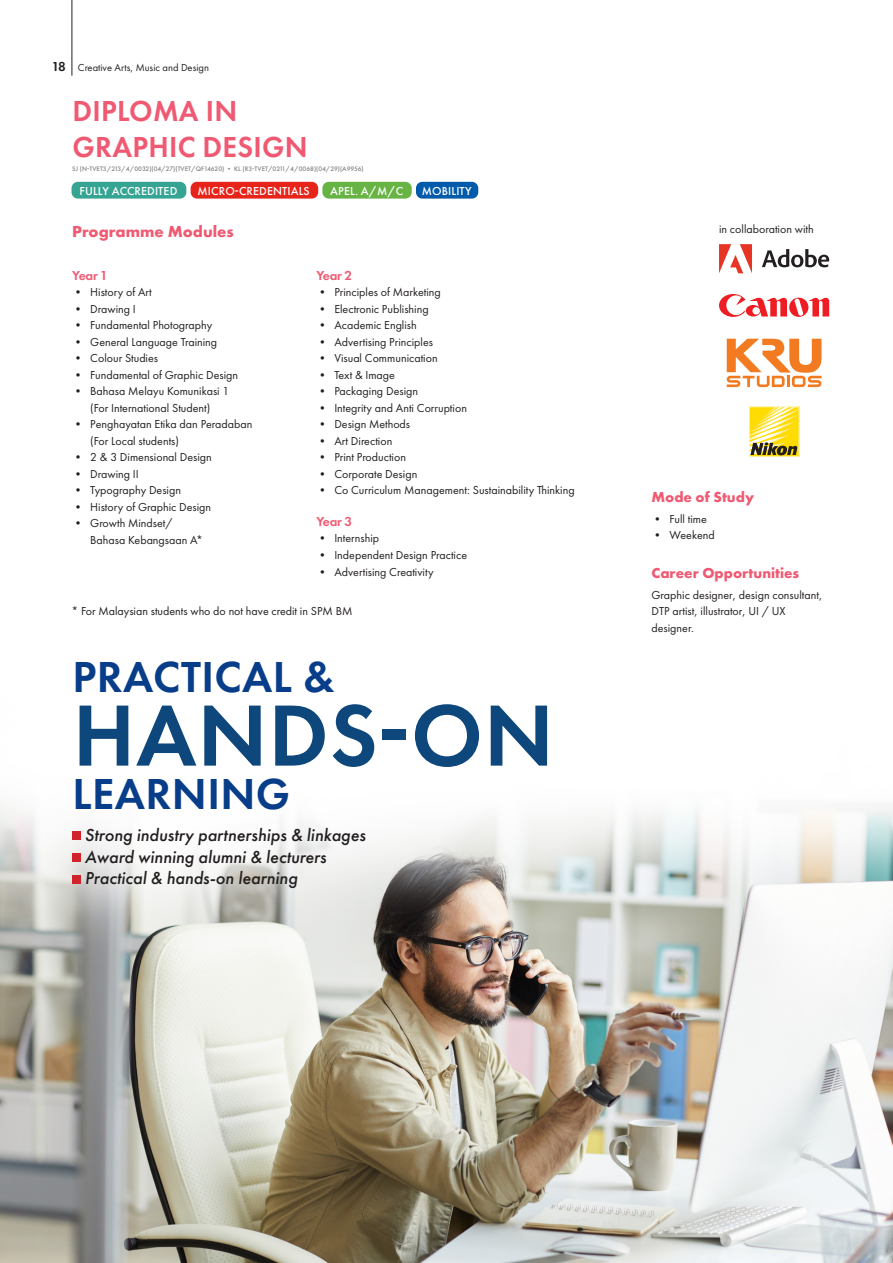
<style>
.page{position:relative;width:893px;height:1263px;background:#fff}
.page>*{position:absolute;margin:0;border:0;box-sizing:border-box;transform-origin:0 0}
.t1{font:600 90px "Futura PT";letter-spacing:.01em;color:#0d477c}
.t2{font:600 45px "Futura PT";letter-spacing:.01em;color:#083e89}
.t3{font:600 30px "Futura PT";letter-spacing:.01em;color:#f05972}
.t4{font:italic 500 18px "Futura PT";color:#231f20}
.t5{font:700 16.5px "Futura PT";color:#f05972}
.t6{font:700 15px "Futura PT";color:#f05972}
.t7{font:600 13.5px "Futura PT";letter-spacing:-.025em;color:#f05972}
.t8{font:12px/16.5px "Futura PT";color:#231f20}
.t9{font:500 12px "Futura PT";letter-spacing:.01em;color:#fff}
.t10{font:10.5px "Futura PT";color:#231f20}
.t11{font:500 6.75px "Futura PT";color:#808285}
.s1{font-weight:600;font-size:13.5px}
.s2{font-weight:700}
</style>
<div class="page">
<img style="left:0;top:804px;width:893px;height:459px">
<div style="left:72px;top:831px;width:9px;height:9px;background:#d1232a"></div>
<div style="left:72px;top:853px;width:9px;height:9px;background:#d1232a"></div>
<div style="left:72px;top:875px;width:9px;height:8px;background:#d1232a"></div>
<svg style="left:762px;top:249px;width:67px;height:18px"></svg>
<svg style="left:719px;top:244px;width:33px;height:29px"></svg>
<svg style="left:719px;top:294px;width:110px;height:23px"></svg>
<svg style="left:727px;top:339px;width:94px;height:48px"></svg>
<svg style="left:749px;top:406px;width:51px;height:51px;background:#e1cc4c"></svg>
<div style="left:191px;top:182px;width:127px;height:17px;background:#e72419;border-radius:6px"></div>
<div style="left:72px;top:182px;width:114px;height:17px;background:#35a493;border-radius:6px"></div>
<div style="left:322px;top:182px;width:90px;height:17px;background:#67b445;border-radius:6px"></div>
<div style="left:416px;top:182px;width:62px;height:17px;background:#015aaa;border-radius:6px"></div>
<hr style="left:72px;top:0;width:1px;height:76px;background:#231f20">
<p class="t10" style="left:52px;top:61px;width:159px"><span class="s1">18</span> Creative Arts, Music and Design</p>
<p class="t3" style="left:72px;top:92px;width:166px">DIPLOMA IN</p>
<p class="t3" style="left:72px;top:128px;width:237px">GRAPHIC DESIGN</p>
<p class="t11" style="left:72px;top:165px;width:293px">SJ (N-TVET3/213/4/0032)(04/27)(TVET/QF14620) • KL (R3-TVET/0211/4/0068)(04/29)(A9956)</p>
<p class="t9" style="left:80px;top:184px;width:99px">FULLY ACCREDITED</p>
<p class="t9" style="left:198px;top:184px;width:113px">MICRO-CREDENTIALS</p>
<p class="t9" style="left:330px;top:184px;width:74px">APEL. A/M/C</p>
<p class="t9" style="left:422px;top:184px;width:51px">MOBILITY</p>
<p class="t5" style="left:72px;top:221px;width:163px">Programme Modules</p>
<p class="t7" style="left:72px;top:267px;width:37px">Year 1</p>
<p class="t8" style="left:72px;top:284px;width:81px">• History of Art</p>
<p class="t8" style="left:72px;top:301px;width:65px">• Drawing I</p>
<p class="t8" style="left:72px;top:317px;width:142px">• Fundamental Photography</p>
<p class="t8" style="left:72px;top:334px;width:146px">• General Language Training</p>
<p class="t8" style="left:72px;top:350px;width:87px">• Colour Studies</p>
<p class="t8" style="left:72px;top:367px;width:167px">• Fundamental of Graphic Design</p>
<p class="t8" style="left:72px;top:383px;width:159px">• Bahasa Melayu Komunikasi 1</p>
<p class="t8" style="left:90px;top:400px;width:122px">(For International Student)</p>
<p class="t8" style="left:72px;top:416px;width:182px">• Penghayatan Etika dan Peradaban</p>
<p class="t8" style="left:90px;top:433px;width:90px">(For Local students)</p>
<p class="t8" style="left:72px;top:449px;width:141px">• 2 &amp; 3 Dimensional Design</p>
<p class="t8" style="left:72px;top:466px;width:68px">• Drawing II</p>
<p class="t8" style="left:72px;top:482px;width:110px">• Typography Design</p>
<p class="t8" style="left:72px;top:499px;width:140px">• History of Graphic Design</p>
<p class="t8" style="left:72px;top:515px;width:102px">• Growth Mindset/</p>
<p class="t8" style="left:90px;top:532px;width:114px">Bahasa Kebangsaan A*</p>
<p class="t7" style="left:316px;top:267px;width:37px">Year 2</p>
<p class="t8" style="left:316px;top:284px;width:126px">• Principles of Marketing</p>
<p class="t8" style="left:316px;top:301px;width:114px">• Electronic Publishing</p>
<p class="t8" style="left:316px;top:317px;width:102px">• Academic English</p>
<p class="t8" style="left:316px;top:334px;width:118px">• Advertising Principles</p>
<p class="t8" style="left:316px;top:350px;width:123px">• Visual Communication</p>
<p class="t8" style="left:316px;top:367px;width:80px">• Text &amp; Image</p>
<p class="t8" style="left:316px;top:383px;width:103px">• Packaging Design</p>
<p class="t8" style="left:316px;top:400px;width:152px">• Integrity and Anti Corruption</p>
<p class="t8" style="left:316px;top:416px;width:95px">• Design Methods</p>
<p class="t8" style="left:316px;top:433px;width:77px">• Art Direction</p>
<p class="t8" style="left:316px;top:449px;width:91px">• Print Production</p>
<p class="t8" style="left:316px;top:466px;width:102px">• Corporate Design</p>
<p class="t8" style="left:316px;top:482px;width:260px">• Co Curriculum Management: Sustainability Thinking</p>
<p class="t7" style="left:316px;top:513px;width:37px">Year 3</p>
<p class="t8" style="left:316px;top:530px;width:64px">• Internship</p>
<p class="t8" style="left:316px;top:547px;width:152px">• Independent Design Practice</p>
<p class="t8" style="left:316px;top:563px;width:119px">• Advertising Creativity</p>
<p class="t8" style="left:72px;top:603px;width:282px">* For Malaysian students who do not have credit in SPM BM</p>
<p class="t2" style="left:73px;top:648px;width:264px">PRACTICAL &amp;</p>
<p class="t1" style="left:73px;top:679px;width:483px">HANDS-ON</p>
<p class="t2" style="left:73px;top:766px;width:219px">LEARNING</p>
<p class="t4" style="left:85px;top:824px;width:282px">Strong industry partnerships &amp; linkages</p>
<p class="t4" style="left:85px;top:845px;width:243px">Award winning alumni &amp; lecturers</p>
<p class="t4" style="left:85px;top:867px;width:214px">Practical &amp; hands-on learning</p>
<p class="t8" style="left:719px;top:220px;width:96px">in collaboration with</p>
<p class="t6" style="left:651px;top:487px;width:104px">Mode of Study</p>
<p class="t8" style="left:651px;top:510px;width:57px"><span class="s2">•</span> Full time</p>
<p class="t8" style="left:651px;top:527px;width:65px"><span class="s2">•</span> Weekend</p>
<p class="t6" style="left:651px;top:563px;width:149px">Career Opportunities</p>
<p class="t8" style="left:651px;top:586px;width:172px">Graphic designer, design consultant,<br>DTP artist, illustrator, UI / UX designer.</p>
</div>
